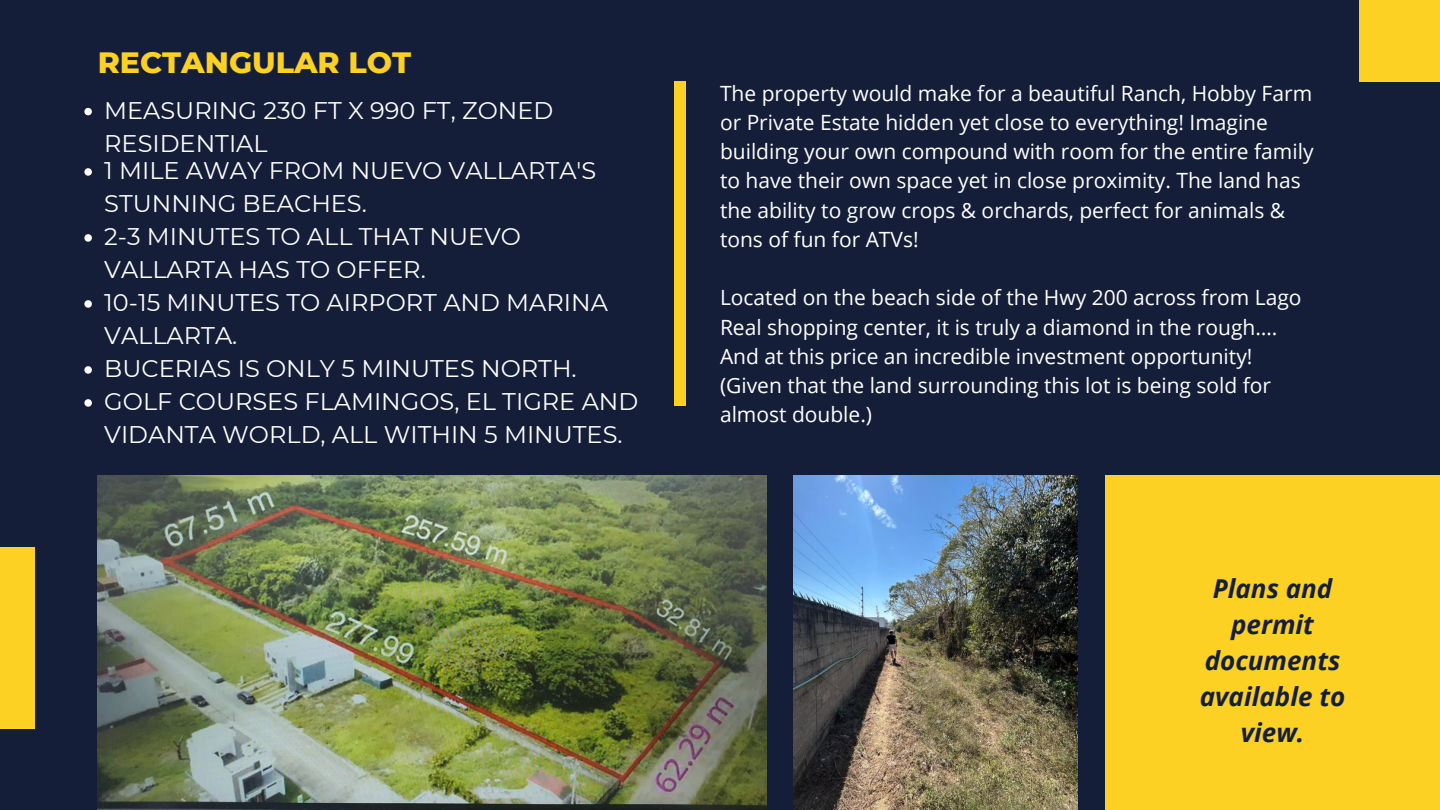
<style>
.page{position:relative;width:1440px;height:810px;background:#141e39}
.page>*{position:absolute;margin:0;border:0;box-sizing:border-box;transform-origin:0 0}
.t1{font:800 30px "Montserrat";color:#fcd123}
.t2{font:italic 700 26px/36px "Open Sans";color:#141e39;text-align:center}
.t3{font:24px/33px "Montserrat";color:#fff}
.t4{font:21px/29.2px "Open Sans";color:#fff}
</style>
<div class="page">
<div style="left:1359px;top:0;width:81px;height:81px;background:#fcd123"></div>
<div style="left:0;top:548px;width:34px;height:181px;background:#fcd123"></div>
<img style="left:98px;top:475px;width:668px;height:335px">
<img style="left:794px;top:475px;width:283px;height:335px">
<div style="left:1105px;top:475px;width:335px;height:335px;background:#fcd123"></div>
<div style="left:674px;top:81px;width:12px;height:324px;background:#fcd123"></div>
<svg style="left:84px;top:168px;width:8px;height:8px"></svg>
<svg style="left:84px;top:234px;width:8px;height:8px"></svg>
<svg style="left:84px;top:300px;width:8px;height:8px"></svg>
<svg style="left:84px;top:366px;width:8px;height:8px"></svg>
<svg style="left:84px;top:399px;width:8px;height:8px"></svg>
<svg style="left:84px;top:108px;width:8px;height:7px"></svg>
<h1 class="t1" style="left:98px;top:44px;width:315px">RECTANGULAR LOT</h1>
<p class="t3" style="left:104px;top:94px;width:451px">MEASURING 230 FT X 990 FT, ZONED<br>RESIDENTIAL</p>
<p class="t3" style="left:104px;top:154px;width:536px">1 MILE AWAY FROM NUEVO VALLARTA'S<br>STUNNING BEACHES.<br>2-3 MINUTES TO ALL THAT NUEVO<br>VALLARTA HAS TO OFFER.<br>10-15 MINUTES TO AIRPORT AND MARINA<br>VALLARTA.<br>BUCERIAS IS ONLY 5 MINUTES NORTH.<br>GOLF COURSES FLAMINGOS, EL TIGRE AND<br>VIDANTA WORLD, ALL WITHIN 5 MINUTES.</p>
<p class="t4" style="left:720px;top:78px;width:595px">The property would make for a beautiful Ranch, Hobby Farm or Private Estate hidden yet close to everything! Imagine building your own compound with room for the entire family to have their own space yet in close proximity. The land has the ability to grow crops &amp; orchards, perfect for animals &amp; tons of fun for ATVs!</p>
<p class="t4" style="left:720px;top:283px;width:583px">Located on the beach side of the Hwy 200 across from Lago Real shopping center, it is truly a diamond in the rough….<br>And at this price an incredible investment opportunity! (Given that the land surrounding this lot is being sold for almost double.)</p>
<p class="t2" style="left:1200px;top:569px;width:147px">Plans and permit documents available to view.</p>
</div>
